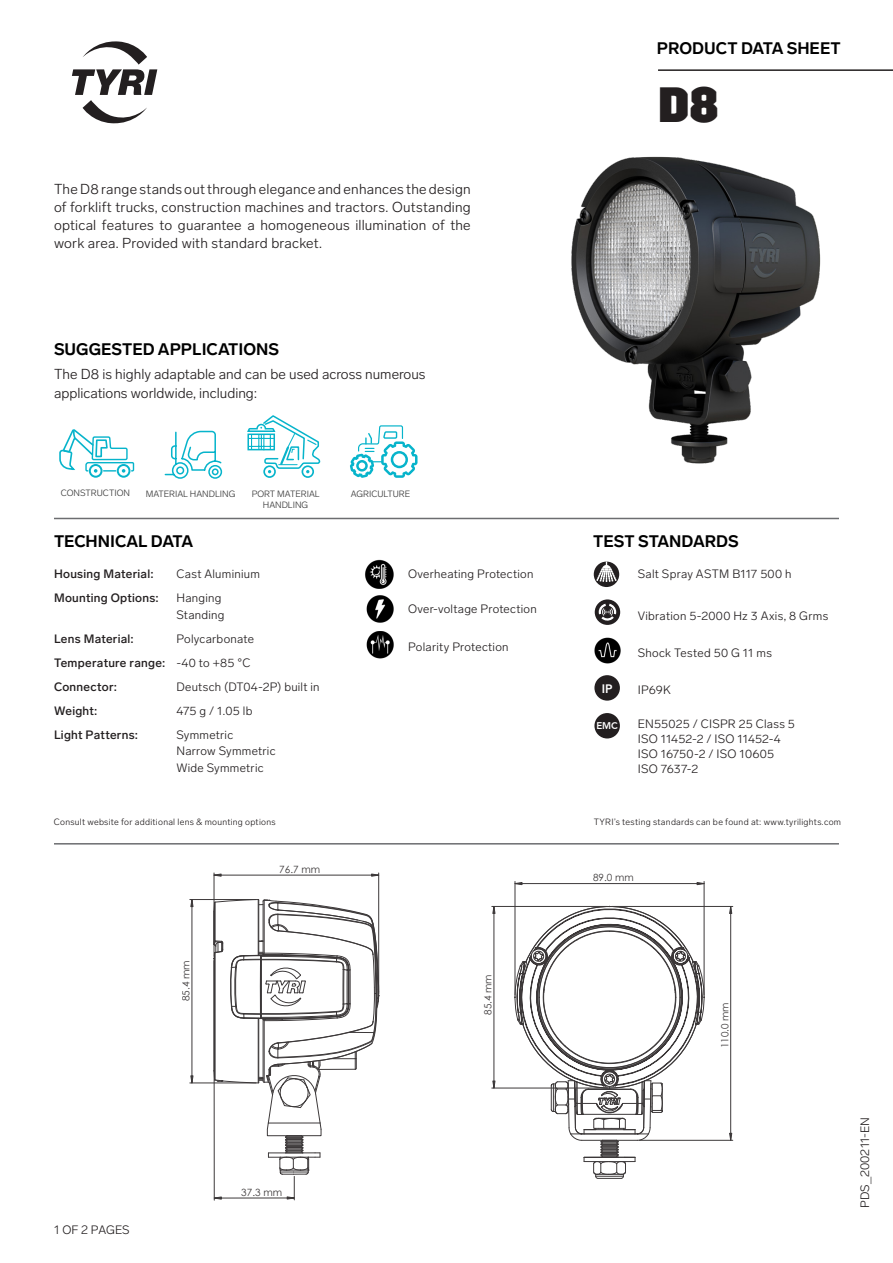
<style>
.page{position:relative;width:893px;height:1263px;background:#fff}
.page>*{position:absolute;margin:0;border:0;box-sizing:border-box;transform-origin:0 0}
.t1{font:800 49.5px "Trim";color:#231f20}
.t2{font:700 16.5px "Lab Grotesque";color:#000}
.t3{font:300 14.25px/18.3px "Lab Grotesque";color:#231f20;text-align:justify}
.t4{font:800 12.15px "Avenir";color:#fff}
.t5{font:300 12px "Lab Grotesque";letter-spacing:.02em;color:#231f20}
.t6{font:500 12px "Lab Grotesque";letter-spacing:.025em;color:#231f20}
.t7{font:300 12px "Lab Grotesque";color:#231f20}
.t8{font:10.05px "Century Gothic";color:#231f20}
.t9{font:9.9px "Century Gothic";color:#231f20}
.t10{font:800 9.75px "Avenir";color:#fff}
.t11{font:300 9px "Lab Grotesque";letter-spacing:.03em;color:#231f20}
.t12{font:300 9px/10.8px "Lab Grotesque";color:#363636;text-align:center}
</style>
<div class="page">
<svg style="left:72px;top:41px;width:85px;height:82px"></svg>
<hr style="left:658px;top:69px;width:235px;height:2px;background:#231f20">
<img style="left:571px;top:156px;width:250px;height:308px">
<hr style="left:54px;top:843px;width:785px;height:1px;background:#6c6d70">
<hr style="left:612px;top:906px;width:121px;height:1px;background:#231f20">
<hr style="left:639px;top:1140px;width:94px;height:1px;background:#231f20">
<hr style="left:730px;top:906px;width:1px;height:234px;background:#231f20">
<hr style="left:492px;top:1088px;width:115px;height:1px;background:#231f20">
<hr style="left:492px;top:906px;width:115px;height:1px;background:#231f20">
<hr style="left:494px;top:906px;width:1px;height:182px;background:#231f20">
<hr style="left:515px;top:881px;width:1px;height:114px;background:#231f20">
<hr style="left:704px;top:881px;width:1px;height:114px;background:#231f20">
<svg style="left:729px;top:906px;width:3px;height:8px"></svg>
<svg style="left:729px;top:1133px;width:3px;height:8px"></svg>
<svg style="left:492px;top:1081px;width:3px;height:7px"></svg>
<svg style="left:492px;top:906px;width:3px;height:8px"></svg>
<svg style="left:504px;top:882px;width:211px;height:297px"></svg>
<hr style="left:378px;top:873px;width:1px;height:120px;background:#231f20">
<hr style="left:214px;top:875px;width:165px;height:1px;background:#231f20">
<hr style="left:214px;top:873px;width:1px;height:83px;background:#231f20">
<svg style="left:214px;top:873px;width:7px;height:4px"></svg>
<svg style="left:371px;top:873px;width:8px;height:4px"></svg>
<svg style="left:213px;top:899px;width:167px;height:301px"></svg>
<hr style="left:190px;top:899px;width:66px;height:1px;background:#231f20">
<hr style="left:190px;top:1083px;width:66px;height:1px;background:#231f20">
<hr style="left:192px;top:899px;width:1px;height:184px;background:#231f20">
<svg style="left:190px;top:899px;width:3px;height:8px"></svg>
<svg style="left:190px;top:1075px;width:3px;height:8px"></svg>
<hr style="left:54px;top:518px;width:785px;height:1px;background:#6c6d70">
<img style="left:365px;top:560px;width:29px;height:29px">
<img style="left:366px;top:595px;width:28px;height:28px">
<img style="left:366px;top:631px;width:28px;height:28px">
<svg style="left:59px;top:429px;width:76px;height:49px"></svg>
<svg style="left:164px;top:430px;width:59px;height:49px"></svg>
<svg style="left:247px;top:415px;width:74px;height:63px"></svg>
<svg style="left:350px;top:425px;width:67px;height:53px"></svg>
<div style="left:594px;top:713px;width:26px;height:25px;background:#231f20;border-radius:50%"></div>
<svg style="left:594px;top:562px;width:25px;height:25px"></svg>
<svg style="left:597px;top:562px;width:19px;height:19px"></svg>
<svg style="left:595px;top:599px;width:25px;height:26px"></svg>
<svg style="left:599px;top:604px;width:17px;height:17px"></svg>
<img style="left:594px;top:637px;width:27px;height:27px">
<div style="left:594px;top:675px;width:26px;height:26px;background:#231f20;border-radius:50%"></div>
<p class="t3" style="left:54px;top:179px;width:418px">The D8 range stands out through elegance and enhances the design of forklift trucks, construction machines and tractors. Outstanding optical features to guarantee a homogeneous illumination of the work area. Provided with standard bracket.</p>
<p class="t2" style="left:657px;top:38px;width:185px">PRODUCT DATA SHEET</p>
<p class="t1" style="left:658px;top:76px;width:62px">D8</p>
<p class="t2" style="left:54px;top:339px;width:227px">SUGGESTED APPLICATIONS</p>
<p class="t3" style="left:54px;top:365px;width:373px">The D8 is highly adaptable and can be used across numerous applications worldwide, including:</p>
<p class="t12" style="left:61px;top:487px;width:71px">CONSTRUCTION</p>
<p class="t12" style="left:146px;top:489px;width:91px">MATERIAL HANDLING</p>
<p class="t12" style="left:252px;top:489px;width:69px">PORT MATERIAL<br>HANDLING</p>
<p class="t12" style="left:351px;top:489px;width:61px">AGRICULTURE</p>
<p class="t2" style="left:54px;top:532px;width:141px">TECHNICAL DATA</p>
<p class="t6" style="left:54px;top:567px;width:101px">Housing Material:</p>
<p class="t6" style="left:54px;top:591px;width:106px">Mounting Options:</p>
<p class="t6" style="left:54px;top:631px;width:81px">Lens Material:</p>
<p class="t6" style="left:54px;top:655px;width:113px">Temperature range:</p>
<p class="t6" style="left:54px;top:679px;width:65px">Connector:</p>
<p class="t6" style="left:54px;top:703px;width:45px">Weight:</p>
<p class="t6" style="left:54px;top:727px;width:86px">Light Patterns:</p>
<p class="t5" style="left:176px;top:567px;width:85px">Cast Aluminium</p>
<p class="t5" style="left:176px;top:591px;width:46px">Hanging</p>
<p class="t5" style="left:176px;top:607px;width:50px">Standing</p>
<p class="t5" style="left:176px;top:631px;width:79px">Polycarbonate</p>
<p class="t5" style="left:176px;top:655px;width:75px">-40 to +85 °C</p>
<p class="t5" style="left:176px;top:679px;width:145px">Deutsch (DT04-2P) built in</p>
<p class="t5" style="left:176px;top:703px;width:77px">475 g / 1.05 lb</p>
<p class="t5" style="left:176px;top:727px;width:58px">Symmetric</p>
<p class="t5" style="left:176px;top:744px;width:101px">Narrow Symmetric</p>
<p class="t5" style="left:176px;top:760px;width:89px">Wide Symmetric</p>
<p class="t5" style="left:408px;top:566px;width:127px">Overheating Protection</p>
<p class="t5" style="left:408px;top:602px;width:130px">Over-voltage Protection</p>
<p class="t5" style="left:408px;top:639px;width:102px">Polarity Protection</p>
<p class="t2" style="left:593px;top:532px;width:147px">TEST STANDARDS</p>
<p class="t5" style="left:638px;top:567px;width:155px">Salt Spray ASTM B117 500 h</p>
<p class="t5" style="left:638px;top:608px;width:192px">Vibration 5-2000 Hz 3 Axis, 8 Grms</p>
<p class="t4" style="left:602px;top:681px;width:12px">IP</p>
<p class="t10" style="left:596px;top:720px;width:23px">EMC</p>
<p class="t5" style="left:638px;top:646px;width:136px">Shock Tested 50 G 11 ms</p>
<p class="t5" style="left:638px;top:683px;width:34px">IP69K</p>
<p class="t5" style="left:638px;top:716px;width:159px">EN55025 / CISPR 25 Class 5</p>
<p class="t5" style="left:638px;top:731px;width:144px">ISO 11452-2 / ISO 11452-4</p>
<p class="t5" style="left:638px;top:746px;width:138px">ISO 16750-2 / ISO 10605</p>
<p class="t5" style="left:638px;top:761px;width:62px">ISO 7637-2</p>
<p class="t11" style="left:54px;top:817px;width:223px">Consult website for additional lens &amp; mounting options</p>
<p class="t11" style="left:594px;top:817px;width:249px">TYRI’s testing standards can be found at: www.tyrilights.com</p>
<p class="t8" style="left:279px;top:862px;width:42px">76.7 mm</p>
<p class="t9" style="left:593px;top:871px;width:42px">89.0 mm</p>
<p class="t8" style="left:179px;top:1001px;width:42px;rotate:-90deg">85.4 mm</p>
<p class="t5" style="left:54px;top:1222px;width:77px">1 OF 2 PAGES</p>
<p class="t8" style="left:241px;top:1185px;width:42px">37.3 mm</p>
<p class="t9" style="left:481px;top:1015px;width:42px;rotate:-90deg">85.4 mm</p>
<p class="t9" style="left:718px;top:1048px;width:48px;rotate:-90deg">110.0 mm</p>
<p class="t7" style="left:858px;top:1208px;width:92px;rotate:-90deg">PDS_200211-EN</p>
</div>
